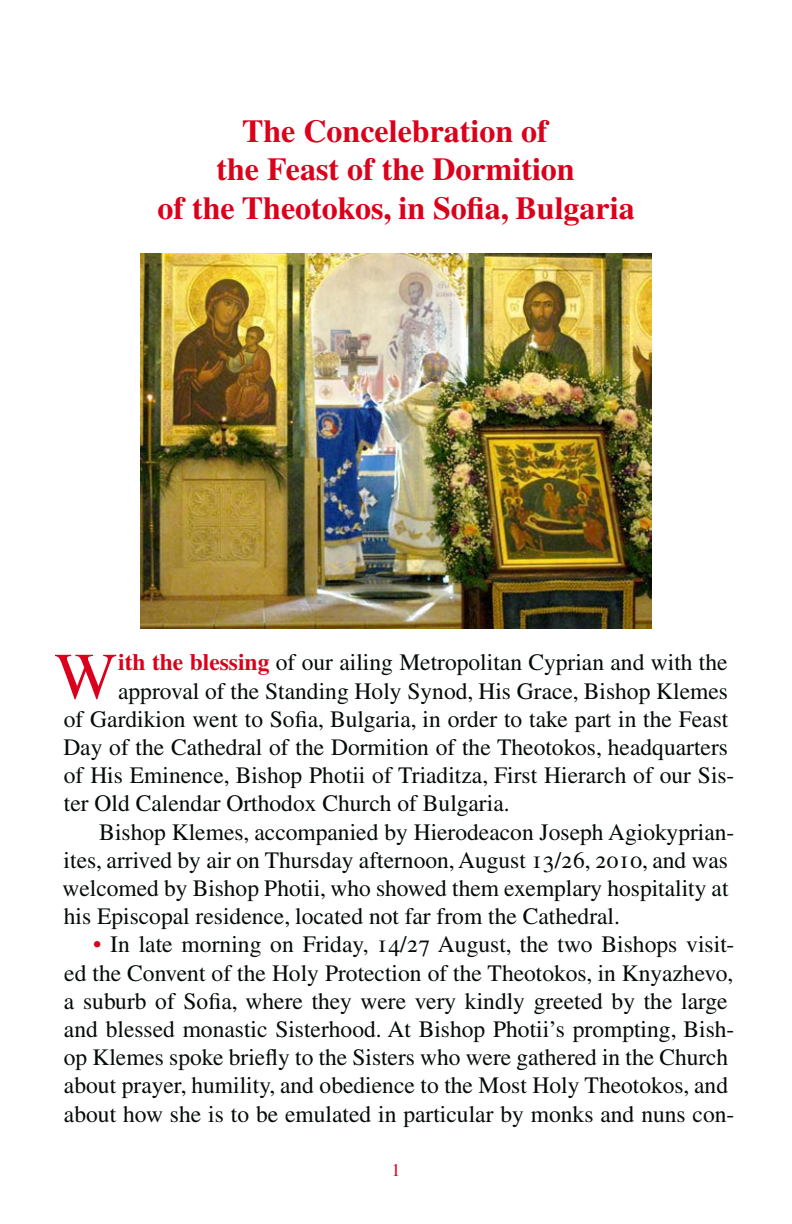
<style>
.page{position:relative;width:792px;height:1224px;background:#fff}
.page>*{position:absolute;margin:0;border:0;box-sizing:border-box;transform-origin:0 0}
.t1{font:66px "Times CTOS";color:#db001b}
.t2{font:700 32px/38.4px "Times CTOS";color:#db001b;text-align:center}
.t3{font:23.6px/28.2px "Times CTOS";color:#050a0a}
.t4{font:18px "Times CTOS";color:#db001b}
.s1{font-weight:700;color:#db001b}
.s2{color:#db001b}
</style>
<div class="page">
<img style="left:141px;top:253px;width:510px;height:376px">
<p class="t2" style="left:158px;top:112px;width:479px">The Concelebration of<br>the Feast of the Dormition<br>of the Theotokos, in Sofia, Bulgaria</p>
<p class="t1" style="left:55px;top:639px;width:64px">W</p>
<p class="t3" style="left:118px;top:648px;width:611px"><span class="s1">ith the blessing</span> of our ailing Metropolitan Cyprian and with the</p>
<p class="t3" style="left:118px;top:676px;width:612px">approval of the Standing Holy Synod, His Grace, Bishop Klemes</p>
<p class="t3" style="left:64px;top:705px;width:666px">of Gardikion went to Sofia, Bulgaria, in order to take part in the Feast</p>
<p class="t3" style="left:63px;top:733px;width:666px">Day of the Cathedral of the Dormition of the Theotokos, headquarters</p>
<p class="t3" style="left:64px;top:761px;width:672px">of His Eminence, Bishop Photii of Triaditza, First Hierarch of our Sis-</p>
<p class="t3" style="left:64px;top:789px;width:447px">ter Old Calendar Orthodox Church of Bulgaria.</p>
<p class="t3" style="left:63px;top:817px;width:673px;text-indent:37px">Bishop Klemes, accompanied by Hierodeacon Joseph Agiokyprian&shy;ites, arrived by air on Thursday afternoon, August 13/26, 2010, and was welcomed by Bishop Photii, who showed them exemplary hospitality at his Episcopal residence, located not far from the Cathedral.</p>
<p class="t3" style="left:64px;top:930px;width:672px;text-indent:29px"><span class="s2">•</span> In late morning on Friday, 14/27 August, the two Bishops visit&shy;ed the Convent of the Holy Protection of the Theotokos, in Knyazhevo, a suburb of Sofia, where they were very kindly greeted by the large and blessed monastic Sisterhood. At Bishop Photii’s prompting, Bish&shy;op Klemes spoke briefly to the Sisters who were gathered in the Church about prayer, humility, and obedience to the Most Holy Theotokos, and about how she is to be emulated in particular by monks and nuns con-</p>
<p class="t4" style="left:392px;top:1160px;width:10px">1</p>
</div>
